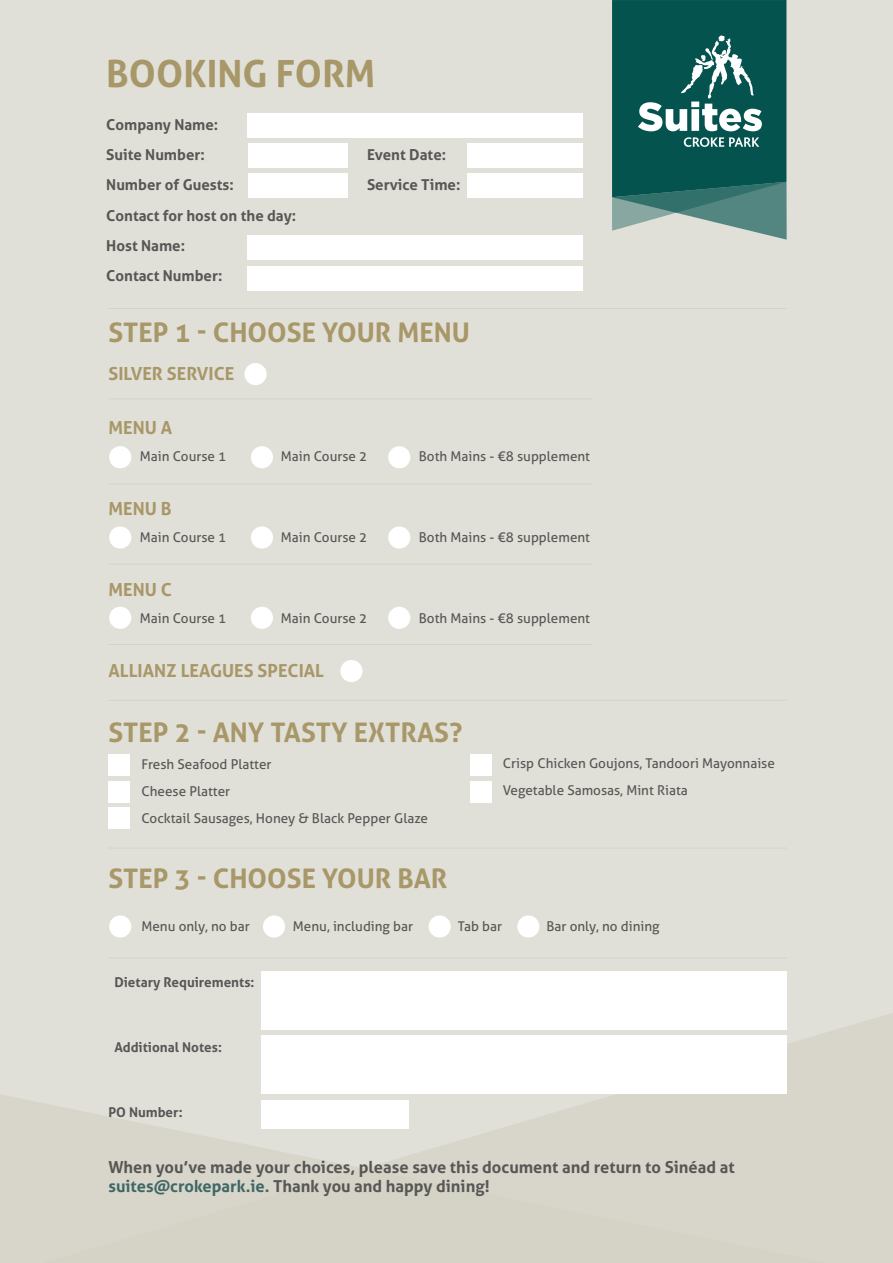
<style>
.page{position:relative;width:893px;height:1263px;background:#e1e0d8}
.page>*{position:absolute;margin:0;border:0;box-sizing:border-box;transform-origin:0 0}
.t1{font:700 37.5px "Aller";color:#a89768}
.t2{font:700 27px "Aller";color:#a89768}
.t3{font:700 18px "Aller";color:#a89768}
.t4{font:700 16.5px/19.8px "Aller";color:#575756}
.t5{font:700 15px/30.2px "Aller";color:#575756}
.t6{font:13.5px/27px "Aller";color:#575756}
.t7{font:700 13.5px "Aller";color:#575756}
.s1{color:#3f6865}
</style>
<div class="page">
<svg style="left:0;top:1013px;width:893px;height:250px;fill:#d8d6cb"></svg>
<div style="left:261px;top:1035px;width:526px;height:59px;background:#fff"></div>
<div style="left:261px;top:971px;width:526px;height:58px;background:#fff"></div>
<div style="left:248px;top:113px;width:335px;height:24px;background:#fff"></div>
<div style="left:248px;top:143px;width:100px;height:24px;background:#fff"></div>
<div style="left:248px;top:173px;width:100px;height:24px;background:#fff"></div>
<div style="left:467px;top:143px;width:116px;height:24px;background:#fff"></div>
<div style="left:467px;top:173px;width:116px;height:24px;background:#fff"></div>
<div style="left:248px;top:236px;width:335px;height:24px;background:#fff"></div>
<div style="left:248px;top:266px;width:335px;height:24px;background:#fff"></div>
<div style="left:108px;top:754px;width:22px;height:21px;background:#fff"></div>
<div style="left:108px;top:781px;width:22px;height:22px;background:#fff"></div>
<div style="left:108px;top:807px;width:22px;height:22px;background:#fff"></div>
<div style="left:261px;top:1100px;width:148px;height:28px;background:#fff"></div>
<hr style="left:108px;top:398px;width:484px;height:1px;background:#d2d2d2">
<hr style="left:108px;top:308px;width:679px;height:1px;background:#d2d2d2">
<hr style="left:108px;top:564px;width:484px;height:1px;background:#d2d2d2">
<hr style="left:108px;top:644px;width:484px;height:1px;background:#d2d2d2">
<hr style="left:108px;top:848px;width:679px;height:1px;background:#d2d2d2">
<hr style="left:108px;top:958px;width:679px;height:1px;background:#d2d2d2">
<hr style="left:108px;top:483px;width:484px;height:1px;background:#d2d2d2">
<div style="left:109px;top:446px;width:22px;height:22px;background:#fff;border-radius:50%"></div>
<div style="left:251px;top:446px;width:22px;height:22px;background:#fff;border-radius:50%"></div>
<div style="left:388px;top:446px;width:22px;height:22px;background:#fff;border-radius:50%"></div>
<div style="left:109px;top:526px;width:22px;height:23px;background:#fff;border-radius:50%"></div>
<div style="left:251px;top:526px;width:22px;height:23px;background:#fff;border-radius:50%"></div>
<div style="left:388px;top:526px;width:22px;height:23px;background:#fff;border-radius:50%"></div>
<div style="left:109px;top:607px;width:22px;height:22px;background:#fff;border-radius:50%"></div>
<div style="left:251px;top:607px;width:22px;height:22px;background:#fff;border-radius:50%"></div>
<div style="left:388px;top:607px;width:22px;height:22px;background:#fff;border-radius:50%"></div>
<div style="left:244px;top:363px;width:23px;height:22px;background:#fff;border-radius:50%"></div>
<div style="left:109px;top:915px;width:22px;height:22px;background:#fff;border-radius:50%"></div>
<div style="left:263px;top:915px;width:22px;height:22px;background:#fff;border-radius:50%"></div>
<div style="left:429px;top:915px;width:22px;height:22px;background:#fff;border-radius:50%"></div>
<div style="left:517px;top:915px;width:22px;height:22px;background:#fff;border-radius:50%"></div>
<svg style="left:612px;top:0;width:175px;height:240px"></svg>
<div style="left:470px;top:754px;width:21px;height:21px;background:#fff"></div>
<div style="left:470px;top:781px;width:21px;height:22px;background:#fff"></div>
<hr style="left:108px;top:700px;width:679px;height:1px;background:#d2d2d2">
<div style="left:340px;top:660px;width:22px;height:22px;background:#fff;border-radius:50%"></div>
<h1 class="t1" style="left:106px;top:51px;width:271px">BOOKING FORM</h1>
<p class="t5" style="left:106px;top:110px;width:114px">Company Name:<br>Suite Number:</p>
<p class="t5" style="left:367px;top:140px;width:81px">Event Date:</p>
<p class="t5" style="left:106px;top:170px;width:129px">Number of Guests:</p>
<p class="t5" style="left:367px;top:170px;width:95px">Service Time:</p>
<p class="t5" style="left:106px;top:200px;width:192px">Contact for host on the day:<br>Host Name:<br>Contact Number:</p>
<h2 class="t2" style="left:108px;top:316px;width:363px">STEP 1 - CHOOSE YOUR MENU</h2>
<h3 class="t3" style="left:108px;top:363px;width:127px">SILVER SERVICE</h3>
<h3 class="t3" style="left:108px;top:417px;width:65px">MENU A</h3>
<p class="t6" style="left:140px;top:443px;width:88px">Main Course 1</p>
<p class="t6" style="left:281px;top:443px;width:88px">Main Course 2</p>
<p class="t6" style="left:419px;top:443px;width:173px">Both Mains - €8 supplement</p>
<h3 class="t3" style="left:108px;top:498px;width:65px">MENU B</h3>
<p class="t6" style="left:140px;top:524px;width:88px">Main Course 1</p>
<p class="t6" style="left:281px;top:524px;width:88px">Main Course 2</p>
<p class="t6" style="left:419px;top:524px;width:173px">Both Mains - €8 supplement</p>
<h3 class="t3" style="left:108px;top:579px;width:65px">MENU C</h3>
<p class="t6" style="left:140px;top:605px;width:88px">Main Course 1</p>
<p class="t6" style="left:281px;top:605px;width:88px">Main Course 2</p>
<p class="t6" style="left:419px;top:605px;width:173px">Both Mains - €8 supplement</p>
<h3 class="t3" style="left:108px;top:660px;width:217px">ALLIANZ LEAGUES SPECIAL</h3>
<h2 class="t2" style="left:108px;top:716px;width:355px">STEP 2 - ANY TASTY EXTRAS?</h2>
<p class="t6" style="left:141px;top:751px;width:288px">Fresh Seafood Platter<br>Cheese Platter<br>Cocktail Sausages, Honey &amp; Black Pepper Glaze</p>
<p class="t6" style="left:503px;top:750px;width:274px">Crisp Chicken Goujons, Tandoori Mayonnaise<br>Vegetable Samosas, Mint Riata</p>
<h2 class="t2" style="left:108px;top:861px;width:340px">STEP 3 - CHOOSE YOUR BAR</h2>
<p class="t6" style="left:141px;top:913px;width:110px">Menu only, no bar</p>
<p class="t6" style="left:293px;top:913px;width:122px">Menu, including bar</p>
<p class="t6" style="left:458px;top:913px;width:46px">Tab bar</p>
<p class="t6" style="left:546px;top:913px;width:115px">Bar only, no dining</p>
<p class="t7" style="left:114px;top:974px;width:142px">Dietary Requirements:</p>
<p class="t7" style="left:114px;top:1039px;width:109px">Additional Notes:</p>
<p class="t7" style="left:108px;top:1103px;width:76px">PO Number:</p>
<p class="t4" style="left:108px;top:1157px;width:628px">When you’ve made your choices, please save this document and return to Sinéad at <span class="s1">suites@crokepark.ie.</span> Thank you and happy dining!</p>
</div>
